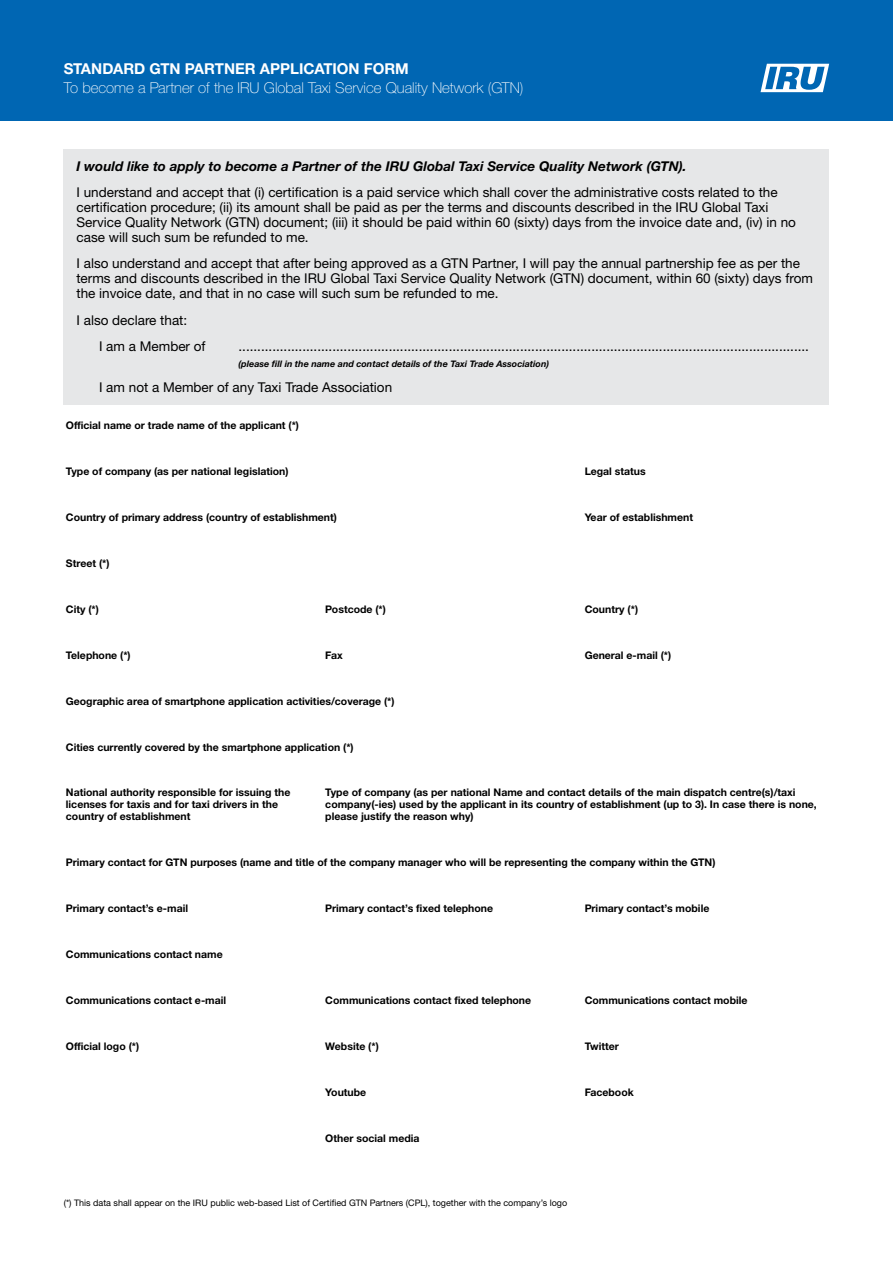
<style>
.page{position:relative;width:893px;height:1263px;background:#fff}
.page>*{position:absolute;margin:0;border:0;box-sizing:border-box;transform-origin:0 0}
.t1{font:100 15px "Helvetica Neue LTW1 G";color:#fff}
.t2{font:700 15px "Helvetica Neue LTW1 G";color:#fff}
.t3{font:13.5px/15px "Helvetica Neue LTW1 G";color:#000}
.t4{font:italic 700 13.5px "Helvetica Neue LTW1 G";color:#000}
.t5{font:700 10.5px/12px "Helvetica Neue LTW1 G";color:#000}
.t6{font:9px "Helvetica Neue LTW1 G";color:#000}
.t7{font:italic 700 9px "Helvetica Neue LTW1 G";color:#000}
</style>
<div class="page">
<div style="left:0;top:0;width:893px;height:121px;background:#0066b3"></div>
<div style="left:64px;top:149px;width:765px;height:255px;background:#e6e7e8"></div>
<svg style="left:760px;top:64px;width:69px;height:28px"></svg>
<p class="t2" style="left:64px;top:60px;width:347px">STANDARD GTN PARTNER APPLICATION FORM</p>
<p class="t1" style="left:64px;top:78px;width:461px">To become a Partner of the IRU Global Taxi Service Quality Network (GTN)</p>
<p class="t4" style="left:77px;top:158px;width:611px">I would like to apply to become a Partner of the IRU Global Taxi Service Quality Network (GTN).</p>
<p class="t3" style="left:77px;top:185px;width:721px">I understand and accept that (i) certification is a paid service which shall cover the administrative costs related to the certification procedure; (ii) its amount shall be paid as per the terms and discounts described in the IRU Global Taxi Service Quality Network (GTN) document; (iii) it should be paid within 60 (sixty) days from the invoice date and, (iv) in no case will such sum be refunded to me.</p>
<p class="t3" style="left:77px;top:256px;width:738px">I also understand and accept that after being approved as a GTN Partner, I will pay the annual partnership fee as per the terms and discounts described in the IRU Global Taxi Service Quality Network (GTN) document, within 60 (sixty) days from the invoice date, and that in no case will such sum be refunded to me.</p>
<p class="t3" style="left:77px;top:312px;width:112px">I also declare that:</p>
<p class="t3" style="left:99px;top:338px;width:108px">I am a Member of</p>
<p class="t3" style="left:239px;top:338px;width:572px">........................................................................................................................................................</p>
<p class="t7" style="left:239px;top:358px;width:312px">(please fill in the name and contact details of the Taxi Trade Association)</p>
<p class="t3" style="left:99px;top:379px;width:295px">I am not a Member of any Taxi Trade Association</p>
<p class="t5" style="left:66px;top:419px;width:235px">Official name or trade name of the applicant (*)</p>
<p class="t5" style="left:66px;top:465px;width:224px">Type of company (as per national legislation)</p>
<p class="t5" style="left:585px;top:465px;width:63px">Legal status</p>
<p class="t5" style="left:66px;top:511px;width:273px">Country of primary address (country of establishment)</p>
<p class="t5" style="left:66px;top:557px;width:45px">Street (*)</p>
<p class="t5" style="left:585px;top:511px;width:110px">Year of establishment</p>
<p class="t5" style="left:66px;top:603px;width:35px">City (*)</p>
<p class="t5" style="left:325px;top:603px;width:62px">Postcode (*)</p>
<p class="t5" style="left:585px;top:603px;width:55px">Country (*)</p>
<p class="t5" style="left:66px;top:649px;width:66px">Telephone (*)</p>
<p class="t5" style="left:325px;top:649px;width:19px">Fax</p>
<p class="t5" style="left:585px;top:649px;width:88px">General e-mail (*)</p>
<p class="t5" style="left:66px;top:695px;width:330px">Geographic area of smartphone application activities/coverage (*)</p>
<p class="t5" style="left:66px;top:741px;width:289px">Cities currently covered by the smartphone application (*)</p>
<p class="t5" style="left:66px;top:786px;width:226px">National authority responsible for issuing the licenses for taxis and for taxi drivers in the country of establishment</p>
<p class="t5" style="left:325px;top:786px;width:493px">Type of company (as per national Name and contact details of the main dispatch centre(s)/taxi company(-ies) used by the applicant in its country of establishment (up to 3). In case there is none, please justify the reason why)</p>
<p class="t5" style="left:66px;top:856px;width:651px">Primary contact for GTN purposes (name and title of the company manager who will be representing the company within the GTN)</p>
<p class="t5" style="left:66px;top:902px;width:124px">Primary contact’s e-mail</p>
<p class="t5" style="left:66px;top:948px;width:158px">Communications contact name</p>
<p class="t5" style="left:66px;top:994px;width:162px">Communications contact e-mail</p>
<p class="t5" style="left:66px;top:1040px;width:75px">Official logo (*)</p>
<p class="t5" style="left:325px;top:902px;width:169px">Primary contact’s fixed telephone</p>
<p class="t5" style="left:585px;top:902px;width:126px">Primary contact’s mobile</p>
<p class="t5" style="left:325px;top:994px;width:207px">Communications contact fixed telephone</p>
<p class="t5" style="left:325px;top:1040px;width:55px">Website (*)</p>
<p class="t5" style="left:325px;top:1086px;width:42px">Youtube</p>
<p class="t5" style="left:585px;top:1086px;width:51px">Facebook</p>
<p class="t5" style="left:325px;top:1132px;width:96px">Other social media</p>
<p class="t5" style="left:585px;top:994px;width:164px">Communications contact mobile</p>
<p class="t5" style="left:585px;top:1040px;width:36px">Twitter</p>
<p class="t6" style="left:64px;top:1197px;width:505px">(*) This data shall appear on the IRU public web-based List of Certified GTN Partners (CPL), together with the company’s logo</p>
</div>
